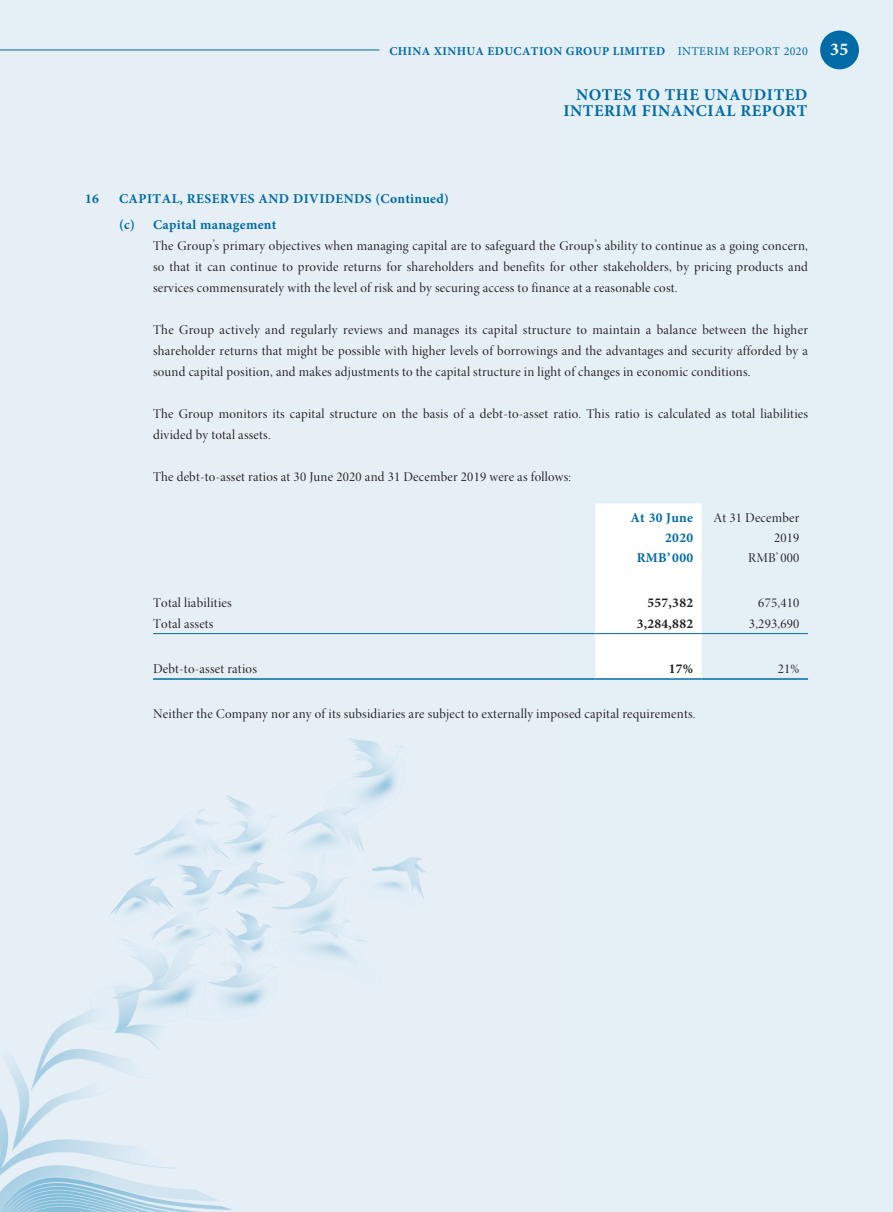
<style>
.page{position:relative;width:893px;height:1212px;background:#e5eff6}
.page>*{position:absolute;margin:0;border:0;box-sizing:border-box;transform-origin:0 0}
.t1{font:700 16.5px/16.5px "Minion Pro";letter-spacing:.03em;color:#006ba7;text-align:right}
.t2{font:13.5px/21px "Minion Pro Disp";letter-spacing:.02em;color:#231f20;text-align:justify}
.t3{font:700 13.5px/25.2px "Minion Pro";letter-spacing:.025em;color:#006ba7}
.t4{font:700 13.5px "Minion Pro";letter-spacing:.02em;color:#231f20}
.t5{font:700 12px "Minion Pro";letter-spacing:.03em;color:#006ba7}
.s1{font-weight:400}
.s2{font-size:18px;color:#fff}
</style>
<div class="page">
<img style="left:0;top:49px;width:565px;height:1163px">
<div style="left:820px;top:31px;width:39px;height:38px;background:#006ba7;border-radius:50%"></div>
<hr style="left:0;top:50px;width:379px;height:1px;background:#006ba7">
<div style="left:595px;top:503px;width:107px;height:175px;background:#fff"></div>
<hr style="left:153px;top:633px;width:442px;height:1px;background:#006ba7">
<hr style="left:595px;top:633px;width:107px;height:1px;background:#006ba7">
<hr style="left:702px;top:633px;width:106px;height:1px;background:#006ba7">
<hr style="left:153px;top:678px;width:442px;height:2px;background:#006ba7">
<hr style="left:595px;top:678px;width:107px;height:2px;background:#006ba7">
<hr style="left:702px;top:678px;width:106px;height:2px;background:#006ba7">
<p class="t5" style="left:389px;top:43px;width:460px">CHINA XINHUA EDUCATION GROUP LIMITED <span class="s1">INTERIM REPORT 2020</span> <span class="s2">35</span></p>
<p class="t1" style="left:563px;top:86px;width:246px">NOTES TO THE UNAUDITED<br>INTERIM FINANCIAL REPORT</p>
<p class="t3" style="left:85px;top:186px;width:15px">16</p>
<p class="t3" style="left:119px;top:186px;width:331px">CAPITAL, RESERVES AND DIVIDENDS (CONTINUED) (C) CAPITAL MANAGEMENT</p>
<p class="t2" style="left:153px;top:235px;width:656px">The Group’s primary objectives when managing capital are to safeguard the Group’s ability to continue as a going concern, so that it can continue to provide returns for shareholders and benefits for other stakeholders, by pricing products and services commensurately with the level of risk and by securing access to finance at a reasonable cost.</p>
<p class="t2" style="left:153px;top:319px;width:656px">The Group actively and regularly reviews and manages its capital structure to maintain a balance between the higher shareholder returns that might be possible with higher levels of borrowings and the advantages and security afforded by a sound capital position, and makes adjustments to the capital structure in light of changes in economic conditions.</p>
<p class="t2" style="left:153px;top:403px;width:656px">The Group monitors its capital structure on the basis of a debt-to-asset ratio. This ratio is calculated as total liabilities divided by total assets.</p>
<p class="t2" style="left:153px;top:466px;width:420px">The debt-to-asset ratios at 30 June 2020 and 31 December 2019 were as follows:</p>
<p class="t3" style="left:630px;top:507px;width:64px;line-height:20.2px;text-align:right">AT 30 JUNE<br>2020</p>
<p class="t2" style="left:713px;top:508px;width:87px;line-height:20.2px;text-align:right">At 31 December<br>2019</p>
<p class="t3" style="left:637px;top:545px;width:58px">RMB’ 000</p>
<p class="t2" style="left:748px;top:548px;width:53px">RMB’ 000</p>
<p class="t2" style="left:153px;top:593px;width:80px">Total liabilities</p>
<p class="t4" style="left:647px;top:594px;width:47px">557,382</p>
<p class="t2" style="left:758px;top:593px;width:43px">675,410</p>
<p class="t2" style="left:153px;top:613px;width:62px">Total assets</p>
<p class="t4" style="left:637px;top:614px;width:58px">3,284,882</p>
<p class="t2" style="left:749px;top:613px;width:52px">3,293,690</p>
<p class="t2" style="left:153px;top:658px;width:105px">Debt-to-asset ratios</p>
<p class="t4" style="left:669px;top:659px;width:26px">17%</p>
<p class="t2" style="left:778px;top:658px;width:23px">21%</p>
<p class="t2" style="left:153px;top:704px;width:544px">Neither the Company nor any of its subsidiaries are subject to externally imposed capital requirements.</p>
</div>
